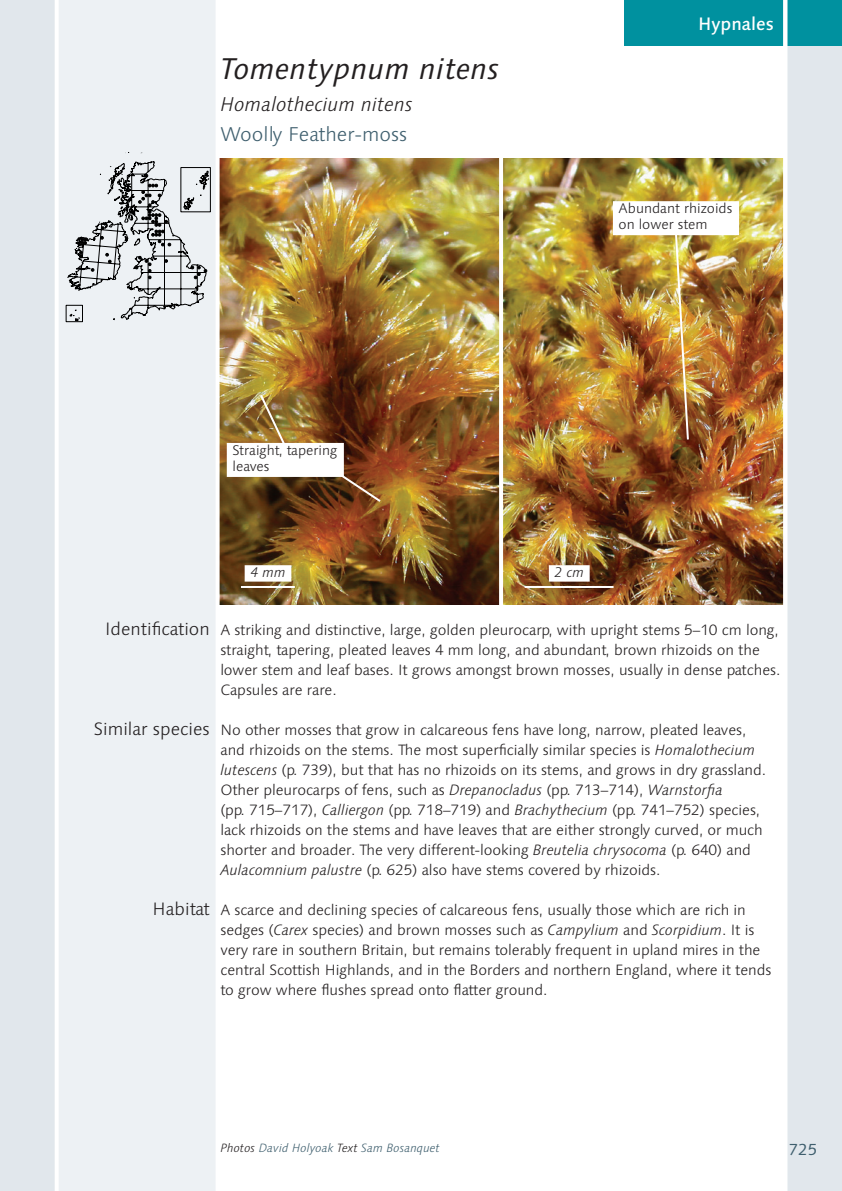
<style>
.page{position:relative;width:842px;height:1191px;background:#fff}
.page>*{position:absolute;margin:0;border:0;box-sizing:border-box;transform-origin:0 0}
.Title_1_Moss_Species{font:italic 30px "Linotype Syntax";letter-spacing:.01em;color:#231f20}
.Title_2_Moss_Syn_Nam{font:italic 300 20px "Linotype Syntax";color:#231f20}
.Title_3_Moss_English{font:300 20px "Linotype Syntax";color:#3f5f6e}
.Text_Subheads_Right{font:300 18px "Linotype Syntax";color:#231f20}
.Title_4_Order_Name{font:500 18px "Linotype Syntax";color:#fff}
.t1{font:16px "Linotype Syntax";color:#3f5f6e}
.Text_Body{font:300 15px/20px "Linotype Syntax";letter-spacing:-.005em;color:#231f20}
.Photo_Annotation_Wit{font:300 14px/16px "Linotype Syntax";color:#231f20}
.Photo_Scale_Bar_With{font:italic 300 14px "Linotype Syntax";color:#231f20}
.Text_Credits{font:italic 300 12px "Linotype Syntax";color:#3f5f6e}
.s1{font-style:italic}
.s2{color:#231f20}
</style>
<div class="page">
<img style="left:220px;top:159px;width:563px;height:445px">
<hr style="left:525px;top:586px;width:88px;height:2px;background:#fff">
<div style="left:549px;top:565px;width:41px;height:16px;background:#fff"></div>
<hr style="left:241px;top:586px;width:54px;height:2px;background:#fff">
<div style="left:245px;top:565px;width:46px;height:16px;background:#fff"></div>
<svg style="left:499px;top:158px;width:4px;height:447px"></svg>
<div style="left:785px;top:0;width:57px;height:1191px;background:#e1e7ec"></div>
<div style="left:624px;top:0;width:218px;height:45px;background:#00919f"></div>
<div style="left:0;top:0;width:218px;height:1191px;background:#edf1f4"></div>
<svg style="left:66px;top:152px;width:144px;height:170px"></svg>
<div style="left:0;top:0;width:57px;height:1191px;background:#e1e7ec"></div>
<hr style="left:55px;top:0;width:4px;height:1191px;background:#fff">
<hr style="left:216px;top:0;width:4px;height:1191px;background:#fff">
<hr style="left:783px;top:0;width:4px;height:1191px;background:#fff">
<div style="left:227px;top:443px;width:117px;height:34px;background:#fff"></div>
<svg style="left:338px;top:472px;width:45px;height:32px"></svg>
<svg style="left:258px;top:392px;width:30px;height:51px;background:#9f8145"></svg>
<img style="left:674px;top:235px;width:16px;height:206px">
<div style="left:613px;top:201px;width:126px;height:34px;background:#fff"></div>
<p class="Title_1_Moss_Species" style="left:220px;top:51px;width:281px">Tomentypnum nitens</p>
<p class="Title_2_Moss_Syn_Nam" style="left:220px;top:92px;width:194px">Homalothecium nitens</p>
<p class="Title_3_Moss_English" style="left:220px;top:122px;width:188px">Woolly Feather-moss</p>
<p class="Title_4_Order_Name" style="left:698px;top:13px;width:77px">Hypnales</p>
<p class="Photo_Annotation_Wit" style="left:619px;top:200px;width:115px">Abundant rhizoids on lower stem</p>
<p class="Photo_Annotation_Wit" style="left:232px;top:442px;width:107px">Straight, tapering leaves</p>
<p class="Photo_Scale_Bar_With" style="left:250px;top:564px;width:37px">4 mm</p>
<p class="Photo_Scale_Bar_With" style="left:554px;top:564px;width:31px">2 cm</p>
<p class="Text_Subheads_Right" style="left:105px;top:618px;width:106px">Identification</p>
<p class="Text_Subheads_Right" style="left:94px;top:718px;width:117px">Similar species</p>
<p class="Text_Subheads_Right" style="left:153px;top:898px;width:59px">Habitat</p>
<p class="Text_Body" style="left:220px;top:620px;width:561px">A striking and distinctive, large, golden pleurocarp, with upright stems 5–10 cm long, straight, tapering, pleated leaves 4 mm long, and abundant, brown rhizoids on the lower stem and leaf bases. It grows amongst brown mosses, usually in dense patches.<br>Capsules are rare.</p>
<p class="Text_Body" style="left:220px;top:720px;width:547px">No other mosses that grow in calcareous fens have long, narrow, pleated leaves, and rhizoids on the stems. The most superficially similar species is <span class="s1">Homalothecium lutescens</span> (p. 739), but that has no rhizoids on its stems, and grows in dry grassland.<br>Other pleurocarps of fens, such as <span class="s1">Drepanocladus</span> (pp. 713–714), <span class="s1">Warnstorfia<br></span>(pp. 715–717), <span class="s1">Calliergon</span> (pp. 718–719) and <span class="s1">Brachythecium</span> (pp. 741–752) species, lack rhizoids on the stems and have leaves that are either strongly curved, or much shorter and broader. The very different-looking <span class="s1">Breutelia chrysocoma</span> (p. 640) and <span class="s1">Aulacomnium palustre</span> (p. 625) also have stems covered by rhizoids.</p>
<p class="Text_Body" style="left:220px;top:900px;width:552px">A scarce and declining species of calcareous fens, usually those which are rich in sedges (<span class="s1">Carex</span> species) and brown mosses such as <span class="s1">Campylium</span> and <span class="s1">Scorpidium</span>. It is very rare in southern Britain, but remains tolerably frequent in upland mires in the central Scottish Highlands, and in the Borders and northern England, where it tends to grow where flushes spread onto flatter ground.</p>
<p class="Text_Credits" style="left:220px;top:1140px;width:221px"><span class="s2">Photos</span> David Holyoak <span class="s2">Text</span> Sam Bosanquet</p>
<p class="t1" style="left:789px;top:1139px;width:30px">725</p>
</div>
